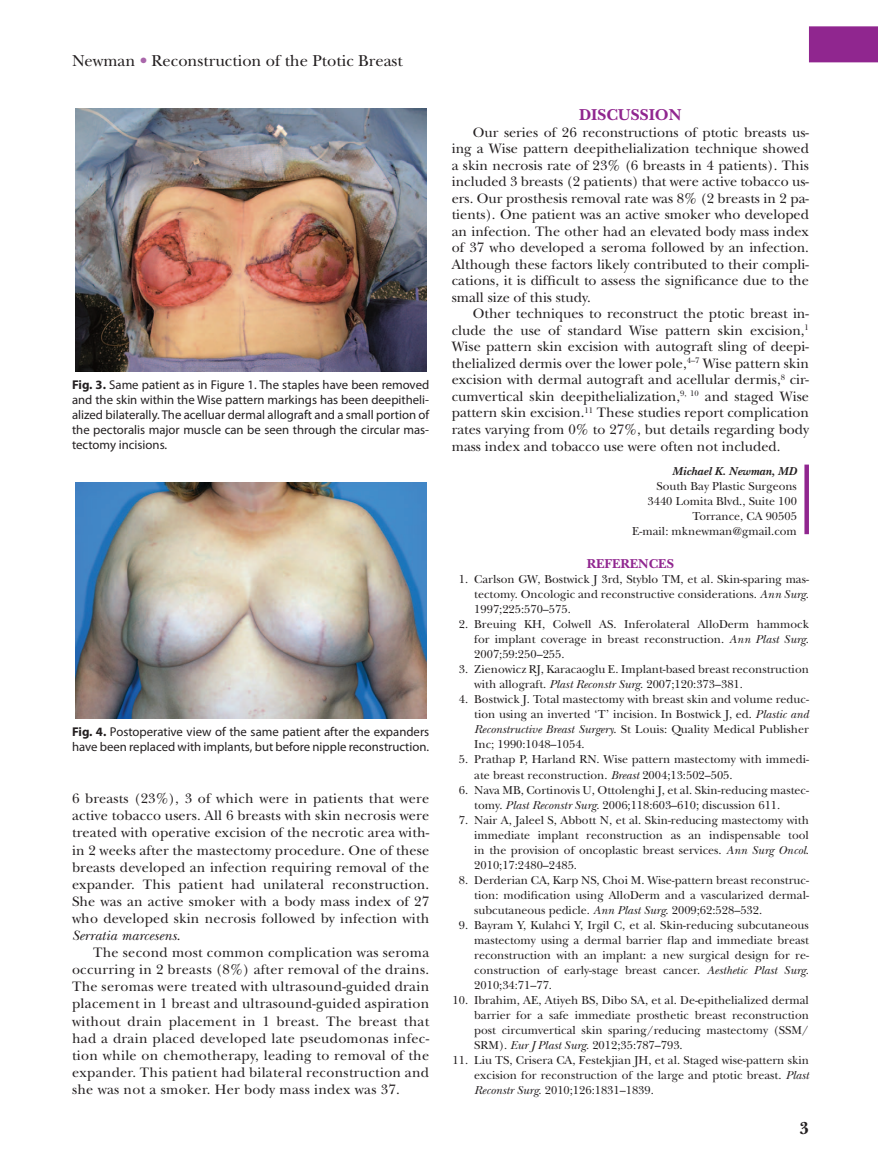
<style>
.page{position:relative;width:878px;height:1175px;background:#fff}
.page>*{position:absolute;margin:0;border:0;box-sizing:border-box;transform-origin:0 0}
.t1{font:700 18px "New Baskerville";color:#231f20}
.t2{font:16.5px "New Baskerville";color:#231f20}
.t3{font:700 16.5px "New Baskerville";color:#90268f}
.t4{font:14.25px/16.5px "New Baskerville";letter-spacing:.005em;color:#231f20;text-align:justify}
.t5{font:700 13.5px "New Baskerville";color:#90268f}
.t6{font:12.75px/15px "Myriad Pro";color:#231f20;text-align:justify}
.t7{font:12px/15px "New Baskerville";color:#231f20;text-align:justify}
.t8{font:italic 700 12px "New Baskerville";color:#231f20}
.s1{color:#a966aa}
.s2{font-weight:700}
.s3{font-style:italic}
</style>
<div class="page">
<div style="left:808px;top:26px;width:70px;height:36px;background:#90268f"></div>
<svg style="left:804px;top:464px;width:4px;height:70px"></svg>
<img style="left:75px;top:108px;width:351px;height:263px">
<img style="left:75px;top:482px;width:351px;height:236px">
<h2 class="t2" style="left:72px;top:51px;width:332px">Newman <span class="s1">•</span> Reconstruction of the Ptotic Breast</h2>
<p class="t6" style="left:72px;top:377px;width:359px"><span class="s2">Fig. 3.</span> Same patient as in Figure 1. The staples have been removed and the skin within the Wise pattern markings has been deepitheli&shy;alized bilaterally. The acelluar dermal allograft and a small portion of the pectoralis major muscle can be seen through the circular mas&shy;tectomy incisions.</p>
<p class="t6" style="left:72px;top:723px;width:359px"><span class="s2">Fig. 4.</span> Postoperative view of the same patient after the expanders have been replaced with implants, but before nipple reconstruction.</p>
<p class="t4" style="left:72px;top:790px;width:359px;line-height:17.1px">6 breasts (23%), 3 of which were in patients that were active tobacco users. All 6 breasts with skin necrosis were treated with operative excision of the necrotic area with&shy;in 2 weeks after the mastectomy procedure. One of these breasts developed an infection requiring removal of the expander. This patient had unilateral reconstruction.<br>She was an active smoker with a body mass index of 27 who developed skin necrosis followed by infection with <span class="s3">Serratia marcesens</span>.</p>
<p class="t4" style="left:72px;top:944px;width:359px;line-height:17.1px;text-indent:21px">The second most common complication was seroma occurring in 2 breasts (8%) after removal of the drains.<br>The seromas were treated with ultrasound-guided drain placement in 1 breast and ultrasound-guided aspiration without drain placement in 1 breast. The breast that had a drain placed developed late pseudomonas infec&shy;tion while on chemotherapy, leading to removal of the expander. This patient had bilateral reconstruction and she was not a smoker. Her body mass index was 37.</p>
<h2 class="t3" style="left:579px;top:105px;width:104px">DISCUSSION</h2>
<p class="t4" style="left:451px;top:124px;width:359px;text-indent:21px">Our series of 26 reconstructions of ptotic breasts us&shy;ing a Wise pattern deepithelialization technique showed a skin necrosis rate of 23% (6 breasts in 4 patients). This included 3 breasts (2 patients) that were active tobacco us&shy;ers. Our prosthesis removal rate was 8% (2 breasts in 2 pa&shy;tients). One patient was an active smoker who developed an infection. The other had an elevated body mass index of 37 who developed a seroma followed by an infection.<br>Although these factors likely contributed to their compli&shy;cations, it is difficult to assess the significance due to the small size of this study.</p>
<p class="t4" style="left:451px;top:305px;width:359px;text-indent:21px">Other techniques to reconstruct the ptotic breast in&shy;clude the use of standard Wise pattern skin excision,<sup>1<br></sup>Wise pattern skin excision with autograft sling of deepi&shy;thelialized dermis over the lower pole,<sup>4–7</sup> Wise pattern skin excision with dermal autograft and acellular dermis,<sup>8</sup> cir&shy;cumvertical skin deepithelialization,<sup>9,</sup> <sup>10</sup> and staged Wise pattern skin excision.<sup>11</sup> These studies report complication rates varying from 0% to 27%, but details regarding body mass index and tobacco use were often not included.</p>
<p class="t8" style="left:672px;top:464px;width:126px">Michael K. Newman, MD</p>
<p class="t7" style="left:632px;top:479px;width:166px;text-align:right">South Bay Plastic Surgeons<br>3440 Lomita Blvd., Suite 100<br>Torrance, CA 90505<br>E-mail: mknewman@gmail.com</p>
<p class="t5" style="left:586px;top:556px;width:89px">REFERENCES</p>
<p class="t7" style="left:474px;top:572px;width:336px;text-indent:-15px">1. Carlson GW, Bostwick J 3rd, Styblo TM, et al. Skin-sparing mas&shy;tectomy. Oncologic and reconstructive considerations. <span class="s3">Ann Surg</span>.<br>1997;225:570–575.</p>
<p class="t7" style="left:474px;top:617px;width:336px;text-indent:-15px">2. Breuing KH, Colwell AS. Inferolateral AlloDerm hammock for implant coverage in breast reconstruction. <span class="s3">Ann Plast Surg</span>.<br>2007;59:250–255.</p>
<p class="t7" style="left:474px;top:662px;width:336px;text-indent:-15px">3. Zienowicz RJ, Karacaoglu E. Implant-based breast reconstruction with allograft. <span class="s3">Plast Reconstr Surg</span>. 2007;120:373–381.</p>
<p class="t7" style="left:474px;top:692px;width:336px;text-indent:-15px">4. Bostwick J. Total mastectomy with breast skin and volume reduc&shy;tion using an inverted ‘T’ incision. In Bostwick J, ed. <span class="s3">Plastic and Reconstructive Breast Surgery</span>. St Louis: Quality Medical Publisher Inc; 1990:1048–1054.</p>
<p class="t7" style="left:474px;top:752px;width:336px;text-indent:-15px">5. Prathap P, Harland RN. Wise pattern mastectomy with immedi&shy;ate breast reconstruction. <span class="s3">Breast</span> 2004;13:502–505.</p>
<p class="t7" style="left:474px;top:782px;width:336px;text-indent:-15px">6. Nava MB, Cortinovis U, Ottolenghi J, et al. Skin-reducing mastec&shy;tomy. <span class="s3">Plast Reconstr Surg</span>. 2006;118:603–610; discussion 611.</p>
<p class="t7" style="left:474px;top:812px;width:336px;text-indent:-15px">7. Nair A, Jaleel S, Abbott N, et al. Skin-reducing mastectomy with immediate implant reconstruction as an indispensable tool in the provision of oncoplastic breast services. <span class="s3">Ann Surg Oncol</span>.<br>2010;17:2480–2485.</p>
<p class="t7" style="left:474px;top:872px;width:336px;text-indent:-15px">8. Derderian CA, Karp NS, Choi M. Wise-pattern breast reconstruc&shy;tion: modification using AlloDerm and a vascularized dermal&shy;subcutaneous pedicle. <span class="s3">Ann Plast Surg</span>. 2009;62:528–532.</p>
<p class="t7" style="left:474px;top:917px;width:336px;text-indent:-15px">9. Bayram Y, Kulahci Y, Irgil C, et al. Skin-reducing subcutaneous mastectomy using a dermal barrier flap and immediate breast reconstruction with an implant: a new surgical design for re&shy;construction of early-stage breast cancer. <span class="s3">Aesthetic Plast Surg</span>.<br>2010;34:71–77.</p>
<p class="t7" style="left:474px;top:992px;width:336px;text-indent:-22px">10. Ibrahim, AE, Atiyeh BS, Dibo SA, et al. De-epithelialized dermal barrier for a safe immediate prosthetic breast reconstruction post circumvertical skin sparing/reducing mastectomy (SSM/ SRM). <span class="s3">Eur J Plast Surg</span>. 2012;35:787–793.</p>
<p class="t7" style="left:474px;top:1052px;width:336px;text-indent:-22px">11. Liu TS, Crisera CA, Festekjian JH, et al. Staged wise-pattern skin excision for reconstruction of the large and ptotic breast. <span class="s3">Plast Reconstr Surg</span>. 2010;126:1831–1839.</p>
<h1 class="t1" style="left:799px;top:1118px;width:11px">3</h1>
</div>
